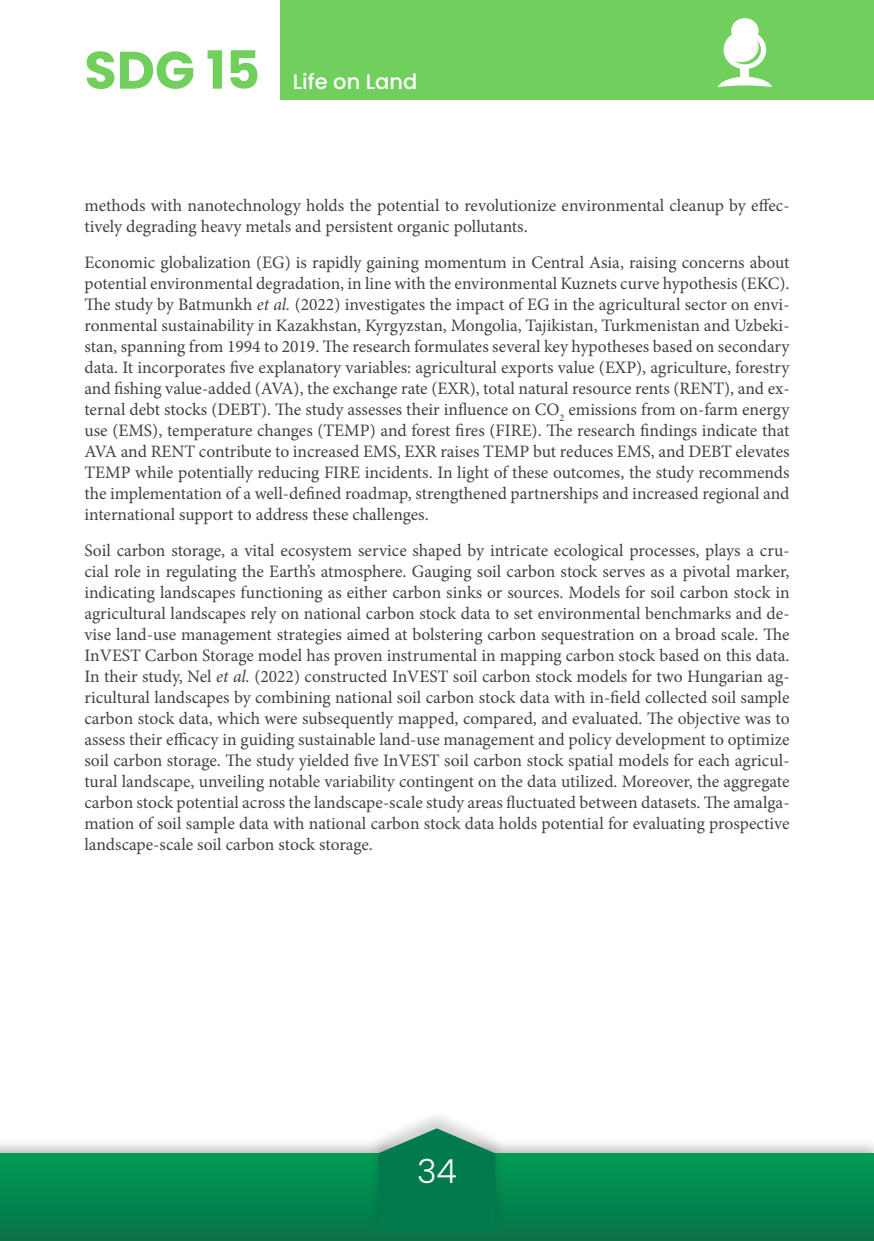
<style>
.page{position:relative;width:874px;height:1241px;background:#fff}
.page>*{position:absolute;margin:0;border:0;box-sizing:border-box;transform-origin:0 0}
.t1{font:700 52.5px "Poppins";color:#71cf5e}
.t2{font:300 33.25px "Poppins";color:#fff}
.t3{font:500 21px "Poppins";color:#fff}
.t4{font:17.5px/21px "Minion Pro";letter-spacing:-.005em;color:#444041;text-align:justify}
.s1{font-style:italic}
</style>
<div class="page">
<div style="left:0;top:1137px;width:873px;height:103px;background:#241f1f;opacity:.3"></div>
<div style="left:0;top:1153px;width:873px;height:87px;background:linear-gradient(to bottom,#009c56,#087248)"></div>
<div style="left:367px;top:1108px;width:138px;height:125px;background:#241f1f;opacity:.2"></div>
<svg style="left:378px;top:1128px;width:117px;height:104px;background:#1c8660"></svg>
<div style="left:280px;top:0;width:593px;height:99px;background:#71cf5e"></div>
<svg style="left:717px;top:18px;width:55px;height:69px"></svg>
<h1 class="t1" style="left:84px;top:40px;width:177px">SDG 15</h1>
<p class="t3" style="left:293px;top:69px;width:126px">Life on Land</p>
<p class="t4" style="left:84px;top:195px;width:706px">methods with nanotechnology holds the potential to revolutionize environmental cleanup by effec&shy;tively degrading heavy metals and persistent organic pollutants.</p>
<p class="t4" style="left:84px;top:252px;width:706px">Economic globalization (EG) is rapidly gaining momentum in Central Asia, raising concerns about potential environmental degradation, in line with the environmental Kuznets curve hypothesis (EKC).<br>The study by Batmunkh <span class="s1">et al.</span> (2022) investigates the impact of EG in the agricultural sector on envi&shy;ronmental sustainability in Kazakhstan, Kyrgyzstan, Mongolia, Tajikistan, Turkmenistan and Uzbeki&shy;stan, spanning from 1994 to 2019. The research formulates several key hypotheses based on secondary data. It incorporates five explanatory variables: agricultural exports value (EXP), agriculture, forestry and fishing value-added (AVA), the exchange rate (EXR), total natural resource rents (RENT), and ex&shy;ternal debt stocks (DEBT). The study assesses their influence on CO<sub>2</sub> emissions from on-farm energy use (EMS), temperature changes (TEMP) and forest fires (FIRE). The research findings indicate that AVA and RENT contribute to increased EMS, EXR raises TEMP but reduces EMS, and DEBT elevates TEMP while potentially reducing FIRE incidents. In light of these outcomes, the study recommends the implementation of a well-defined roadmap, strengthened partnerships and increased regional and international support to address these challenges.</p>
<p class="t4" style="left:84px;top:540px;width:706px">Soil carbon storage, a vital ecosystem service shaped by intricate ecological processes, plays a cru&shy;cial role in regulating the Earth’s atmosphere. Gauging soil carbon stock serves as a pivotal marker, indicating landscapes functioning as either carbon sinks or sources. Models for soil carbon stock in agricultural landscapes rely on national carbon stock data to set environmental benchmarks and de&shy;vise land-use management strategies aimed at bolstering carbon sequestration on a broad scale. The InVEST Carbon Storage model has proven instrumental in mapping carbon stock based on this data.<br>In their study, Nel <span class="s1">et al.</span> (2022) constructed InVEST soil carbon stock models for two Hungarian ag&shy;ricultural landscapes by combining national soil carbon stock data with in-field collected soil sample carbon stock data, which were subsequently mapped, compared, and evaluated. The objective was to assess their efficacy in guiding sustainable land-use management and policy development to optimize soil carbon storage. The study yielded five InVEST soil carbon stock spatial models for each agricul&shy;tural landscape, unveiling notable variability contingent on the data utilized. Moreover, the aggregate carbon stock potential across the landscape-scale study areas fluctuated between datasets. The amalga&shy;mation of soil sample data with national carbon stock data holds potential for evaluating prospective landscape-scale soil carbon stock storage.</p>
<h2 class="t2" style="left:417px;top:1151px;width:41px">34</h2>
</div>
